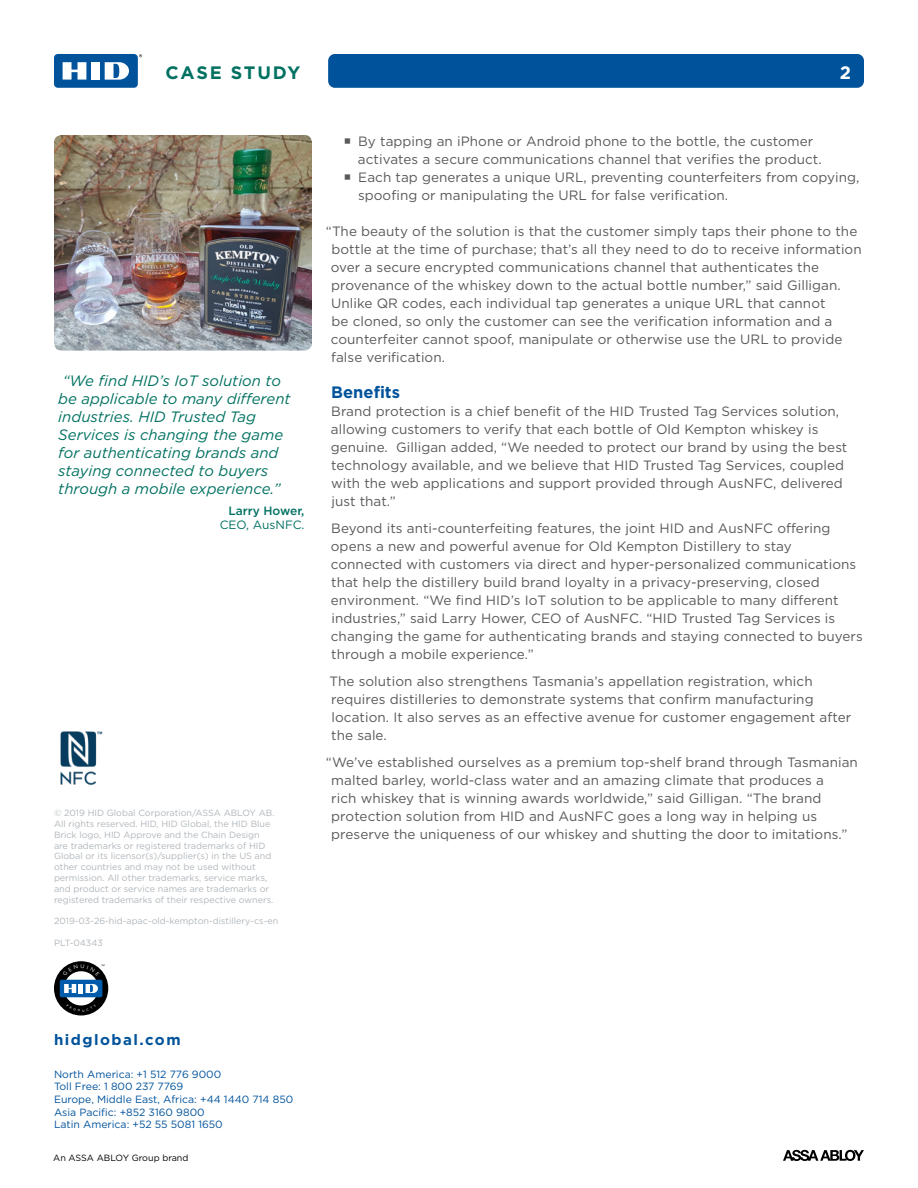
<style>
.page{position:relative;width:918px;height:1188px;background:#fff}
.page>*{position:absolute;margin:0;border:0;box-sizing:border-box;transform-origin:0 0}
.t1{font:700 18px "Gotham";letter-spacing:.1em;color:#007161}
.t2{font:700 18px "Gotham";color:#fff}
.Section_sub_heads__b{font:700 16.5px "Gotham";color:#00539b}
.t3{font:italic 15px/18px "Gotham";color:#007161}
.t4{font:700 15px "Gotham";letter-spacing:.1em;color:#00539b}
.Body{font:13.5px/18px "Gotham";letter-spacing:.005em;color:#58595b}
.t5{font:500 12px "Gotham";color:#007161}
.t6{font:12px "Gotham";color:#007161}
.t7{font:10.5px/12.6px "Gotham";color:#00539b}
.t8{font:9px/10.8px "Gotham";color:#b1b7bc}
.t9{font:9px "Gotham";color:#000}
</style>
<div class="page">
<div style="left:328px;top:54px;width:536px;height:34px;background:#00539b;border-radius:7px"></div>
<div style="left:54px;top:54px;width:84px;height:34px;background:#00539b;border-radius:4px"></div>
<div style="left:91px;top:62px;width:9px;height:18px;background:#fff"></div>
<svg style="left:63px;top:62px;width:23px;height:18px"></svg>
<svg style="left:105px;top:62px;width:24px;height:18px"></svg>
<img style="left:54px;top:135px;width:258px;height:216px">
<svg style="left:783px;top:1150px;width:81px;height:11px"></svg>
<img style="left:60px;top:731px;width:42px;height:55px">
<svg style="left:54px;top:961px;width:54px;height:54px"></svg>
<h1 class="t1" style="left:166px;top:60px;width:136px">CASE STUDY</h1>
<h1 class="t2" style="left:840px;top:60px;width:13px">2</h1>
<p class="t3" style="left:58px;top:371px;width:234px;text-indent:4px">“We find HID’s IoT solution to be applicable to many different industries. HID Trusted Tag<br>Services is changing the game for authenticating brands and staying connected to buyers through a mobile experience.”</p>
<p class="t5" style="left:228px;top:503px;width:78px">Larry Hower,</p>
<p class="t6" style="left:220px;top:517px;width:86px">CEO, AusNFC.</p>
<p class="t8" style="left:54px;top:807px;width:222px">© 2019 HID Global Corporation/ASSA ABLOY AB.<br>All rights reserved. HID, HID Global, the HID Blue Brick logo, HID Approve and the Chain Design are trademarks or registered trademarks of HID Global or its licensor(s)/supplier(s) in the US and other countries and may not be used without permission. All other trademarks, service marks, and product or service names are trademarks or registered trademarks of their respective owners.</p>
<p class="t8" style="left:54px;top:915px;width:226px">2019-03-26-hid-apac-old-kempton-distillery-cs-en</p>
<p class="t8" style="left:54px;top:937px;width:50px">PLT-04343</p>
<p class="Body" style="left:358px;top:132px;width:465px">By tapping an iPhone or Android phone to the bottle, the customer activates a secure communications channel that verifies the product.</p>
<p class="Body" style="left:358px;top:168px;width:503px">Each tap generates a unique URL, preventing counterfeiters from copying, spoofing or manipulating the URL for false verification.</p>
<p class="Body" style="left:331px;top:222px;width:532px;text-indent:-5px">“The beauty of the solution is that the customer simply taps their phone to the bottle at the time of purchase; that’s all they need to do to receive information over a secure encrypted communications channel that authenticates the provenance of the whiskey down to the actual bottle number,” said Gilligan.<br>Unlike QR codes, each individual tap generates a unique URL that cannot<br>be cloned, so only the customer can see the verification information and a counterfeiter cannot spoof, manipulate or otherwise use the URL to provide false verification.</p>
<p class="Section_sub_heads__b" style="left:331px;top:382px;width:70px">Benefits</p>
<p class="Body" style="left:331px;top:402px;width:518px">Brand protection is a chief benefit of the HID Trusted Tag Services solution, allowing customers to verify that each bottle of Old Kempton whiskey is genuine. Gilligan added, “We needed to protect our brand by using the best technology available, and we believe that HID Trusted Tag Services, coupled with the web applications and support provided through AusNFC, delivered just that.”</p>
<p class="Body" style="left:331px;top:519px;width:533px">Beyond its anti-counterfeiting features, the joint HID and AusNFC offering opens a new and powerful avenue for Old Kempton Distillery to stay connected with customers via direct and hyper-personalized communications that help the distillery build brand loyalty in a privacy-preserving, closed environment. “We find HID’s IoT solution to be applicable to many different industries,” said Larry Hower, CEO of AusNFC. “HID Trusted Tag Services is changing the game for authenticating brands and staying connected to buyers through a mobile experience.”</p>
<p class="Body" style="left:330px;top:672px;width:523px">The solution also strengthens Tasmania’s appellation registration, which requires distilleries to demonstrate systems that confirm manufacturing location. It also serves as an effective avenue for customer engagement after the sale.</p>
<p class="Body" style="left:331px;top:753px;width:528px;text-indent:-5px">“We’ve established ourselves as a premium top-shelf brand through Tasmanian malted barley, world-class water and an amazing climate that produces a<br>rich whiskey that is winning awards worldwide,” said Gilligan. “The brand protection solution from HID and AusNFC goes a long way in helping us preserve the uniqueness of our whiskey and shutting the door to imitations.”</p>
<p class="t4" style="left:54px;top:1030px;width:128px">hidglobal.com</p>
<p class="t7" style="left:54px;top:1068px;width:169px">North America: +1 512 776 9000</p>
<p class="t7" style="left:54px;top:1080px;width:241px">Toll Free: 1 800 237 7769<br>Europe, Middle East, Africa: +44 1440 714 850</p>
<p class="t7" style="left:54px;top:1105px;width:152px">Asia Pacific: +852 3160 9800</p>
<p class="t7" style="left:54px;top:1118px;width:170px">Latin America: +52 55 5081 1650</p>
<p class="t9" style="left:53px;top:1152px;width:137px">An ASSA ABLOY Group brand</p>
</div>
